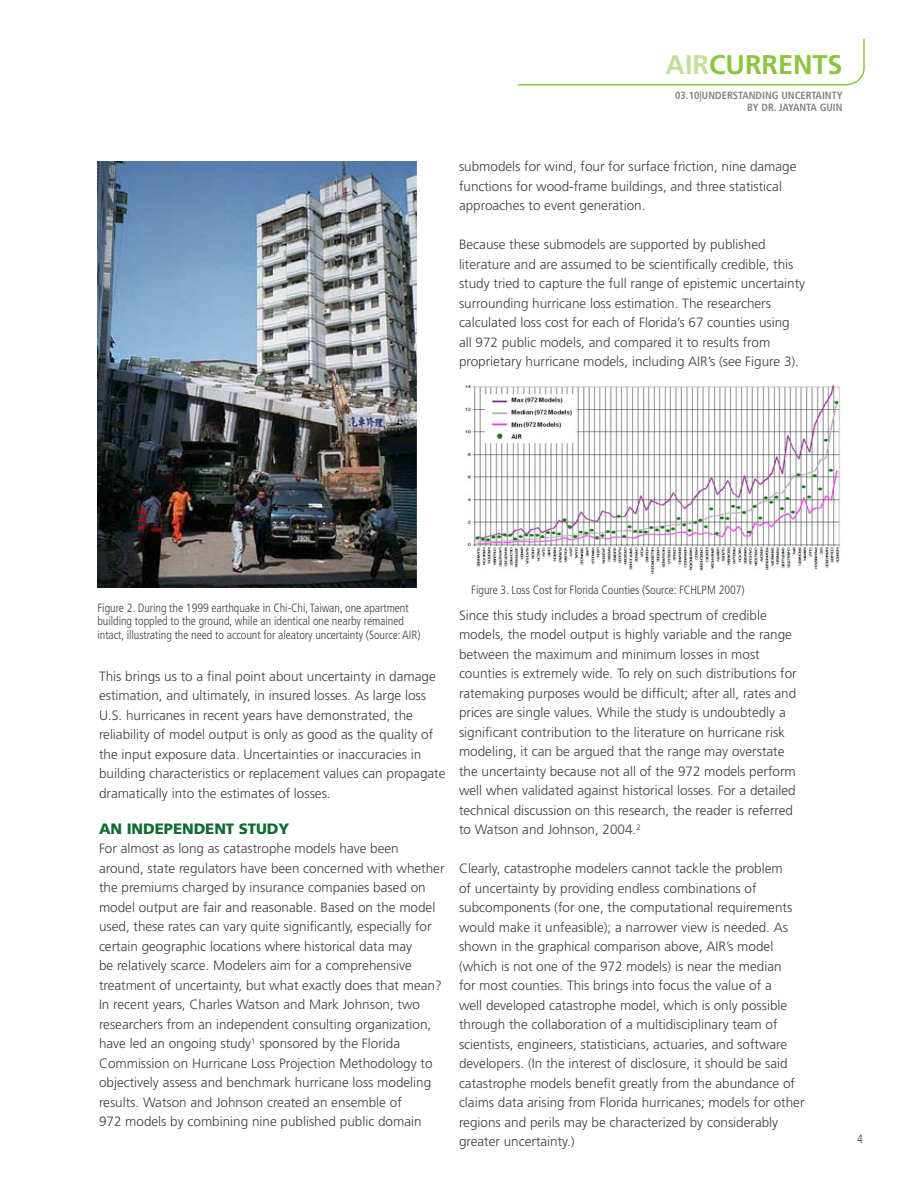
<style>
.page{position:relative;width:918px;height:1188px;background:#fff}
.page>*{position:absolute;margin:0;border:0;box-sizing:border-box;transform-origin:0 0}
.t1{font:700 27px "Frutiger LT Std";color:#8bc63e}
.Body{font:900 15px "Frutiger LT Std";letter-spacing:-.005em;color:#0e6c30}
.Body-2{font:300 13.5px/19.5px "Frutiger LT Std";color:#3e3e3f}
.t2{font:300 condensed 12px/13.5px "Frutiger LT Std";letter-spacing:-.005em;color:#3e3e3f}
.t3{font:700 condensed 10.5px/12.6px "Frutiger LT Std";color:#808285;text-align:right}
.s1{color:#c4df9b}
</style>
<div class="page">
<svg style="left:517px;top:38px;width:348px;height:48px"></svg>
<img style="left:465px;top:384px;width:376px;height:190px">
<img style="left:98px;top:161px;width:319px;height:427px">
<h1 class="t1" style="left:666px;top:49px;width:179px"><span class="s1">AIR</span>CU RRENTS</h1>
<p class="t3" style="left:675px;top:89px;width:169px">03.10|UNDERSTANDING UNCERTAINTY<br>BY DR. JAYANTA GU IN</p>
<p class="Body-2" style="left:459px;top:157px;width:339px">submodels for wind, four for surface friction, nine damage functions for wood-frame buildings, and three statistical approaches to event generation.</p>
<p class="Body-2" style="left:459px;top:235px;width:348px">Because these submodels are supported by published literature and are assumed to be scientifically credible, this study tried to capture the full range of epistemic uncertainty surrounding hurricane loss estimation. The researchers calculated loss cost for each of Florida’s 67 counties using all 972 public models, and compared it to results from proprietary hurricane models, including AIR’s (see Figure 3).</p>
<p class="t2" style="left:98px;top:601px;width:325px">Figure 2. During the 1999 earthquake in Chi-Chi, Taiwan, one apartment building toppled to the ground, while an identical one nearby remained intact, illustrating the need to account for aleatory uncertainty (Source: AIR)</p>
<p class="Body-2" style="left:99px;top:666px;width:348px">This brings us to a final point about uncertainty in damage estimation, and ultimately, in insured losses. As large loss U.S. hurricanes in recent years have demonstrated, the reliability of model output is only as good as the quality of the input exposure data. Uncertainties or inaccuracies in building characteristics or replacement values can propagate dramatically into the estimates of losses.</p>
<p class="Body" style="left:99px;top:819px;width:192px">AN INDEPENDENT STUDY</p>
<p class="Body-2" style="left:99px;top:839px;width:347px">For almost as long as catastrophe models have been around, state regulators have been concerned with whether the premiums charged by insurance companies based on model output are fair and reasonable. Based on the model used, these rates can vary quite significantly, especially for certain geographic locations where historical data may<br>be relatively scarce. Modelers aim for a comprehensive treatment of uncertainty, but what exactly does that mean?<br>In recent years, Charles Watson and Mark Johnson, two researchers from an independent consulting organization, have led an ongoing study<sup>1</sup> sponsored by the Florida Commission on Hurricane Loss Projection Methodology to objectively assess and benchmark hurricane loss modeling results. Watson and Johnson created an ensemble of<br>972 models by combining nine published public domain</p>
<p class="t2" style="left:471px;top:583px;width:275px">Figure 3. Loss Cost for Florida Counties (Source: FCHLPM 2007)</p>
<p class="Body-2" style="left:459px;top:605px;width:339px">Since this study includes a broad spectrum of credible models, the model output is highly variable and the range between the maximum and minimum losses in most counties is extremely wide. To rely on such distributions for ratemaking purposes would be difficult; after all, rates and prices are single values. While the study is undoubtedly a significant contribution to the literature on hurricane risk modeling, it can be argued that the range may overstate the uncertainty because not all of the 972 models perform well when validated against historical losses. For a detailed technical discussion on this research, the reader is referred to Watson and Johnson, 2004.<sup>2</sup></p>
<p class="Body-2" style="left:459px;top:859px;width:347px">Clearly, catastrophe modelers cannot tackle the problem<br>of uncertainty by providing endless combinations of subcomponents (for one, the computational requirements would make it unfeasible); a narrower view is needed. As shown in the graphical comparison above, AIR’s model (which is not one of the 972 models) is near the median<br>for most counties. This brings into focus the value of a<br>well developed catastrophe model, which is only possible through the collaboration of a multidisciplinary team of scientists, engineers, statisticians, actuaries, and software developers. (In the interest of disclosure, it should be said catastrophe models benefit greatly from the abundance of claims data arising from Florida hurricanes; models for other regions and perils may be characterized by considerably greater uncertainty.)</p>
<p class="t2" style="left:857px;top:1132px;width:7px">4</p>
</div>
